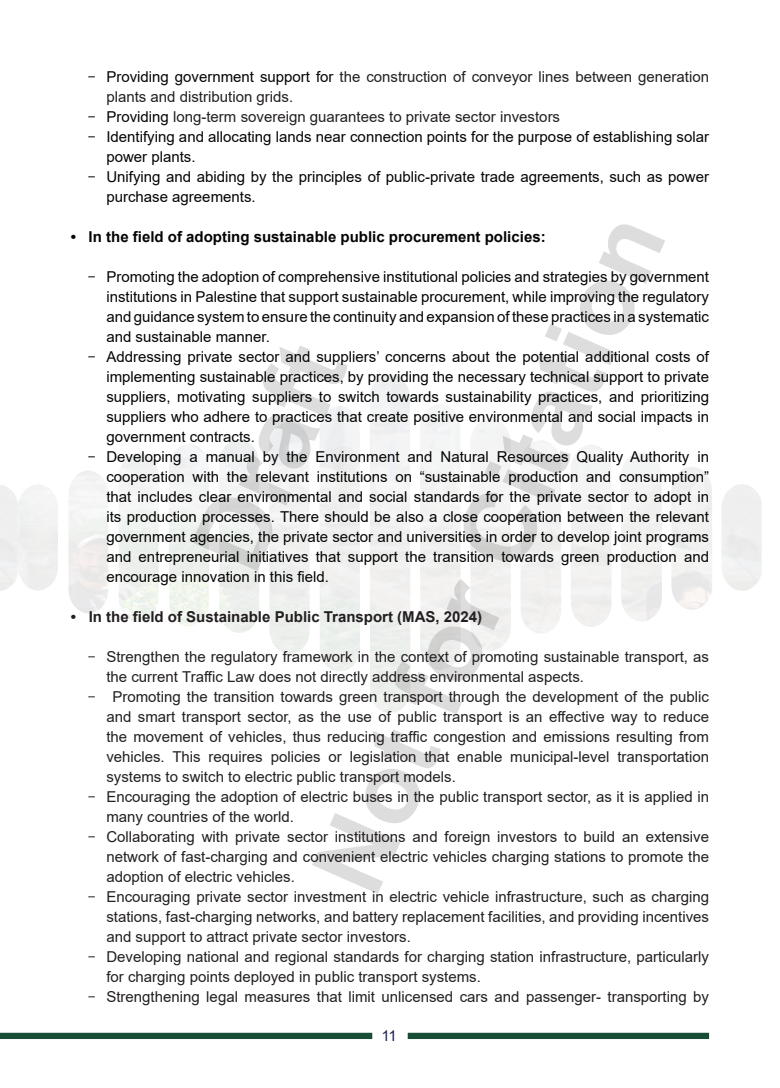
<style>
.page{position:relative;width:780px;height:1088px;background:#fff}
.page>*{position:absolute;margin:0;border:0;box-sizing:border-box;transform-origin:0 0}
.t1{font:700 100px "Arial";color:#231f20}
.t2{font:15px/20px "Arial";color:#231f20}
.t3{font:15px/20px "Arial";color:#040503;text-align:justify}
.t4{font:700 15px "Arial";color:#040503}
.t5{font:700 15px "Arial";color:#231f20}
.t6{font:15px "Arial";color:#1c2250}
.s1{font-family:"Simplified Arabic";color:#040503}
.s2{color:#040503}
.s3{font-family:"Simplified Arabic"}
</style>
<div class="page">
<img style="left:68px;top:471px;width:40px;height:142px">
<div style="left:0;top:1033px;width:372px;height:6px;background:#164d34"></div>
<div style="left:407px;top:1033px;width:302px;height:6px;background:#164d34"></div>
<p class="t2" style="left:106px;top:66px;width:604px;text-indent:-19px"><span class="s1">-</span> <span class="s2">Providing government support for</span> the construction of conveyor lines between generation plants and distribution grids.</p>
<p class="t2" style="left:88px;top:106px;width:474px"><span class="s1">-</span> <span class="s2">Providing</span> long-term sovereign guarantees to private sector investors</p>
<p class="t3" style="left:106px;top:126px;width:604px;text-indent:-19px"><span class="s3">-</span> Identifying and allocating lands near connection points for the purpose of establishing solar power plants.</p>
<p class="t3" style="left:106px;top:166px;width:604px;text-indent:-19px"><span class="s3">-</span> Unifying and abiding by the principles of public-private trade agreements, such as power purchase agreements.</p>
<p class="t4" style="left:71px;top:226px;width:476px">• In the field of adopting sustainable public procurement policies:</p>
<p class="t3" style="left:106px;top:266px;width:604px;text-indent:-19px"><span class="s3">-</span> Promoting the adoption of comprehensive institutional policies and strategies by government institutions in Palestine that support sustainable procurement, while improving the regulatory and guidance system to ensure the continuity and expansion of these practices in a systematic and sustainable manner.</p>
<p class="t3" style="left:106px;top:346px;width:604px;text-indent:-19px"><span class="s3">-</span> Addressing private sector and suppliers’ concerns about the potential additional costs of implementing sustainable practices, by providing the necessary technical support to private suppliers, motivating suppliers to switch towards sustainability practices, and prioritizing suppliers who adhere to practices that create positive environmental and social impacts in government contracts.</p>
<p class="t3" style="left:106px;top:446px;width:604px;text-indent:-19px"><span class="s3">-</span> Developing a manual by the Environment and Natural Resources Quality Authority in cooperation with the relevant institutions on “sustainable production and consumption” that includes clear environmental and social standards for the private sector to adopt in its production processes. There should be also a close cooperation between the relevant government agencies, the private sector and universities in order to develop joint programs and entrepreneurial initiatives that support the transition towards green production and encourage innovation in this field.</p>
<p class="t5" style="left:71px;top:606px;width:413px">• In the field of Sustainable Public Transport (MAS, 2024)</p>
<p class="t2" style="left:106px;top:646px;width:604px;text-indent:-19px"><span class="s3">-</span> Strengthen the regulatory framework in the context of promoting sustainable transport, as the current Traffic Law does not directly address environmental aspects.</p>
<p class="t2" style="left:106px;top:686px;width:604px;text-align:justify;text-indent:-19px"><span class="s3">-</span> Promoting the transition towards green transport through the development of the public and smart transport sector, as the use of public transport is an effective way to reduce the movement of vehicles, thus reducing traffic congestion and emissions resulting from vehicles. This requires policies or legislation that enable municipal-level transportation systems to switch to electric public transport models.</p>
<p class="t2" style="left:106px;top:786px;width:604px;text-indent:-19px"><span class="s3">-</span> Encouraging the adoption of electric buses in the public transport sector, as it is applied in many countries of the world.</p>
<p class="t2" style="left:106px;top:826px;width:604px;text-align:justify;text-indent:-19px"><span class="s3">-</span> Collaborating with private sector institutions and foreign investors to build an extensive network of fast-charging and convenient electric vehicles charging stations to promote the adoption of electric vehicles.</p>
<p class="t2" style="left:106px;top:886px;width:604px;text-align:justify;text-indent:-19px"><span class="s3">-</span> Encouraging private sector investment in electric vehicle infrastructure, such as charging stations, fast-charging networks, and battery replacement facilities, and providing incentives and support to attract private sector investors.</p>
<p class="t2" style="left:106px;top:946px;width:604px;text-indent:-19px"><span class="s3">-</span> Developing national and regional standards for charging station infrastructure, particularly for charging points deployed in public transport systems.</p>
<p class="t2" style="left:88px;top:986px;width:622px"><span class="s3">-</span> Strengthening legal measures that limit unlicensed cars and passenger- transporting by</p>
<h1 class="t1" style="left:276px;top:857px;width:729px;rotate:-66deg">Not for Citation</h1>
<h1 class="t1" style="left:157px;top:534px;width:235px;rotate:-66deg">Draft</h1>
<p class="t6" style="left:381px;top:1026px;width:17px">11</p>
</div>
